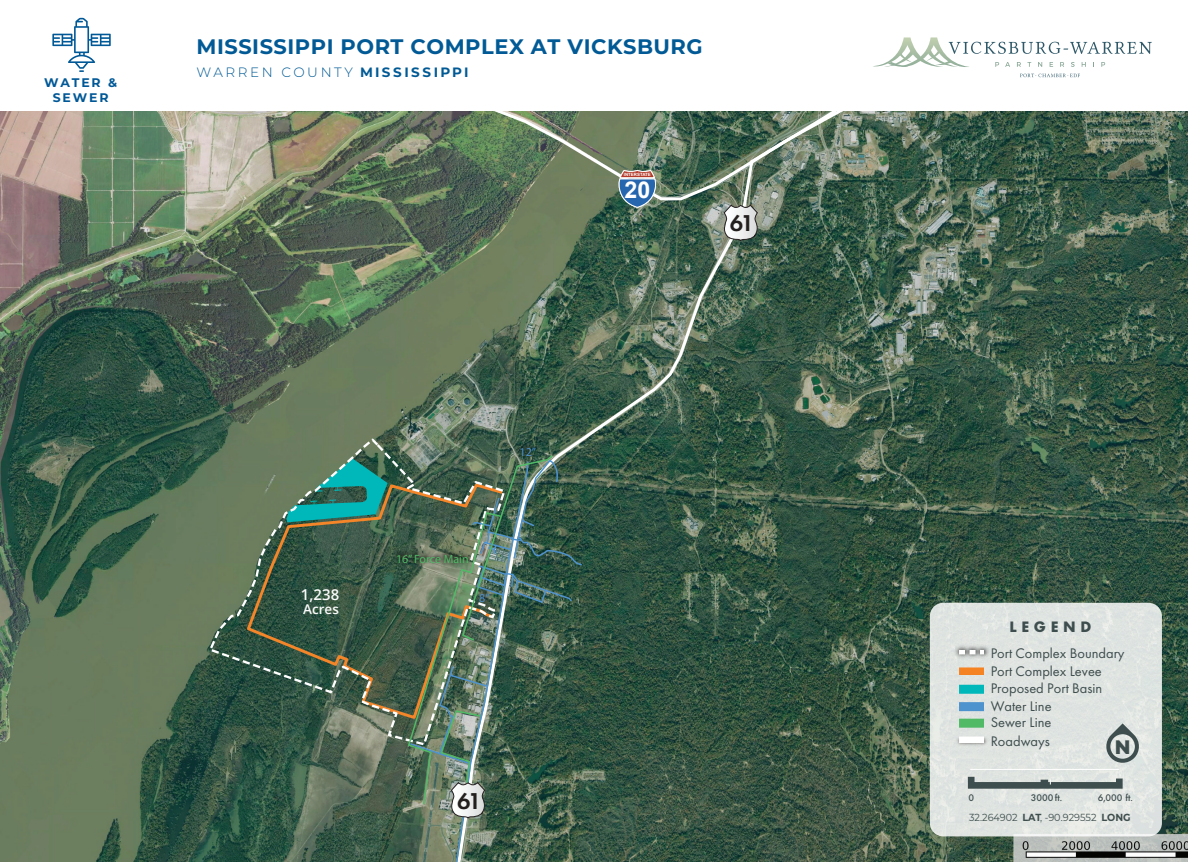
<style>
.page{position:relative;width:1188px;height:862px;background:#fff}
.page>*{position:absolute;margin:0;border:0;box-sizing:border-box;transform-origin:0 0}
.t1{font:600 23.85px "Futura PT";color:#231f1f}
.t2{font:700 23.25px "Arial";color:#fff}
.t3{font:700 21px "Montserrat";letter-spacing:.025em;color:#015a95}
.t4{font:800 19.5px "Montserrat";color:#3e4d4d}
.t5{font:700 15.75px "Futura PT";letter-spacing:.3em;color:#3e4d4d}
.t6{font:600 15px "Open Sans";color:#fafbfb}
.t7{font:14.4px/17px "Futura PT";color:#3e4d4d}
.t8{font:300 13.5px "Montserrat";letter-spacing:.19em;color:#015a95}
.t9{font:600 13.5px "Open Sans";letter-spacing:-.005em;color:#fafbfb}
.t10{font:700 12.45px/15px "Montserrat";letter-spacing:.15em;color:#015897;text-align:center}
.t11{font:12px "Myriad Pro";color:#50ba67}
.t12{font:12px "Myriad Pro";color:#4e92ce}
.t13{font:10.2px "Montserrat";color:#3e4e4d;scale:.94 1}
.t14{font:500 10.05px "Futura PT";color:#3e4d4d}
.t15{font:500 9.75px "Futura PT";color:#3e4d4d}
.t16{font:700 4.35px "Arial";color:#fff}
.s1{font-weight:700}
</style>
<div class="page">
<svg style="left:873px;top:37px;width:279px;height:40px"></svg>
<svg style="left:52px;top:18px;width:59px;height:54px"></svg>
<img style="left:0;top:111px;width:1188px;height:751px">
<svg style="left:454px;top:111px;width:394px;height:751px"></svg>
<div style="left:930px;top:602px;width:232px;height:234px;background:#e0e4e1;border-radius:13px"></div>
<img style="left:956px;top:737px;width:31px;height:9px">
<svg style="left:1105px;top:723px;width:36px;height:40px"></svg>
<div style="left:959px;top:736px;width:25px;height:7px;background:#fff"></div>
<img style="left:904px;top:595px;width:135px;height:114px">
<svg style="left:959px;top:650px;width:25px;height:4px"></svg>
<div style="left:959px;top:667px;width:25px;height:8px;background:#f58223"></div>
<div style="left:959px;top:684px;width:25px;height:9px;background:#00b7b9"></div>
<div style="left:959px;top:702px;width:25px;height:9px;background:#4e92ce"></div>
<div style="left:959px;top:718px;width:25px;height:9px;background:#50ba67"></div>
<svg style="left:965px;top:770px;width:161px;height:22px"></svg>
<img style="left:487px;top:111px;width:353px;height:131px">
<svg style="left:207px;top:436px;width:258px;height:311px"></svg>
<svg style="left:407px;top:453px;width:176px;height:409px"></svg>
<img style="left:342px;top:497px;width:181px;height:123px">
<img style="left:465px;top:391px;width:126px;height:123px">
<img style="left:424px;top:536px;width:120px;height:123px">
<p class="t10" style="left:44px;top:75px;width:74px">WATER &amp;<br>SEWER</p>
<h3 class="t3" style="left:197px;top:31px;width:508px">MISSISSIPPI PORT COMPLEX AT VICKSBURG</h3>
<p class="t8" style="left:197px;top:63px;width:273px">WARREN COUNTY <span class="s1">MISSISSIPPI</span></p>
<p class="t16" style="left:624px;top:172px;width:29px">INTERSTATE</p>
<h2 class="t2" style="left:625px;top:175px;width:27px">20</h2>
<h1 class="t1" style="left:730px;top:208px;width:26px">61</h1>
<p class="t12" style="left:520px;top:444px;width:18px">12”</p>
<p class="t11" style="left:396px;top:551px;width:74px">16” Force Main</p>
<p class="t6" style="left:301px;top:584px;width:40px">1,238</p>
<p class="t12" style="left:479px;top:590px;width:12px">8”</p>
<p class="t9" style="left:303px;top:600px;width:37px">Acres</p>
<h1 class="t1" style="left:457px;top:785px;width:26px">61</h1>
<p class="t5" style="left:1009px;top:616px;width:84px">LEGEND</p>
<p class="t7" style="left:991px;top:643px;width:135px;line-height:18.5px">Port Complex Boundary<br>Port Complex Levee</p>
<p class="t7" style="left:991px;top:680px;width:113px">Proposed Port Basin<br>Water Line<br>Sewer Line</p>
<p class="t14" style="left:968px;top:791px;width:7px">0</p>
<p class="t7" style="left:991px;top:732px;width:61px">Roadways</p>
<h3 class="t4" style="left:1115px;top:732px;width:17px">N</h3>
<p class="t14" style="left:1031px;top:791px;width:33px">3000ft.</p>
<p class="t14" style="left:1098px;top:791px;width:37px">6,000 ft.</p>
<p class="t14" style="left:1124px;top:792px;width:9px">ft.</p>
<p class="t13" style="left:969px;top:810px;width:173px">32.264902 <span class="s1">LAT</span>, -90.929552 <span class="s1">LONG</span></p>
<p class="t15" style="left:978px;top:817px;width:7px">0</p>
</div>
